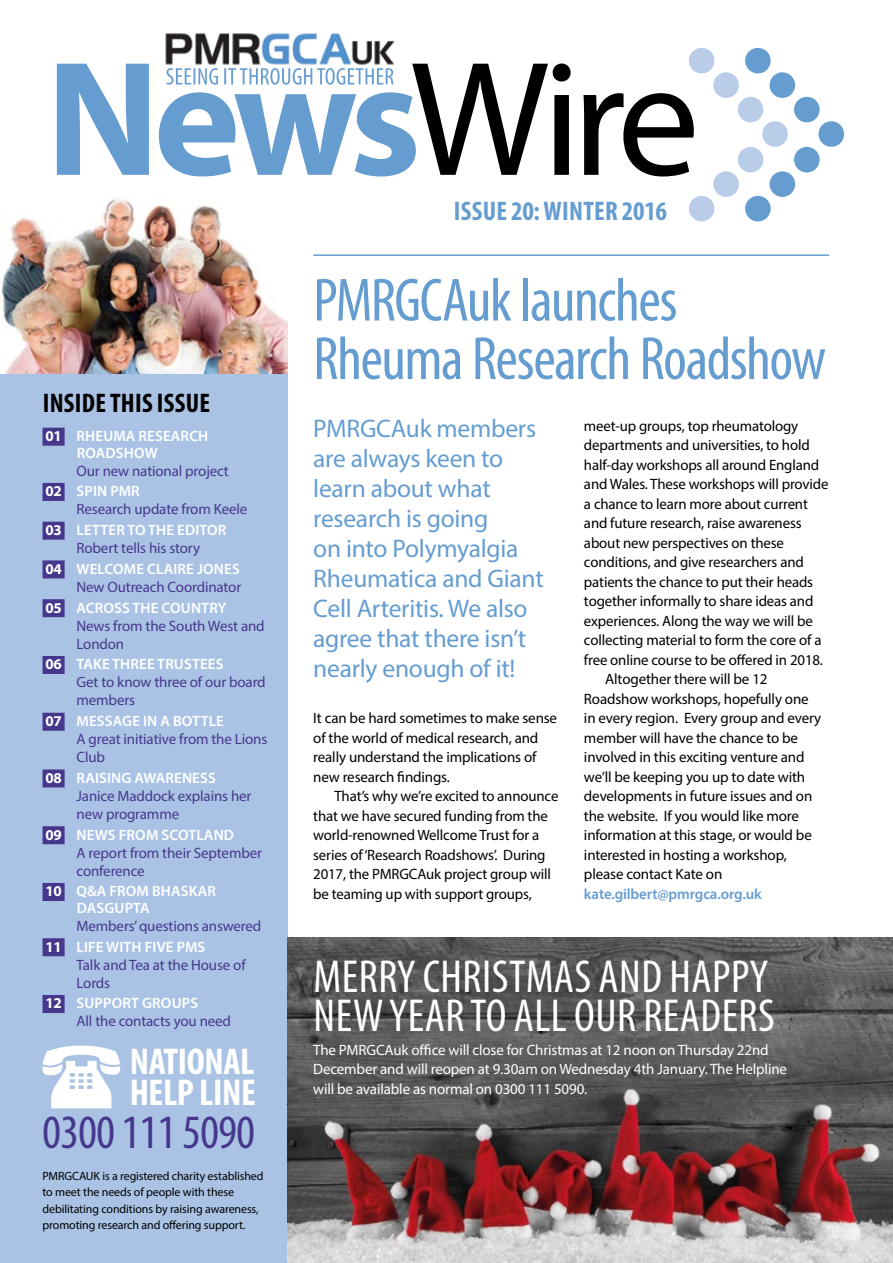
<style>
.page{position:relative;width:893px;height:1263px;background:#fff}
.page>*{position:absolute;margin:0;border:0;box-sizing:border-box;transform-origin:0 0}
.t1{font:700 164.85px "Myriad Pro";color:#659dd1}
.t2{font:condensed 61.5px/58.5px "Myriad Pro";letter-spacing:-.025em;color:#659dd1}
.t3{font:condensed 48px "Myriad Pro";letter-spacing:-.01em;color:#46378d}
.t4{font:condensed 46.5px/39px "Myriad Pro";letter-spacing:.01em;color:#fff}
.t5{font:700 condensed 37.5px/31.5px "Myriad Pro";letter-spacing:-.01em;color:#fff}
.t6{font:700 condensed 27px "Myriad Pro";letter-spacing:.01em;color:#659dd1}
.t7{font:700 condensed 27px "Myriad Pro";letter-spacing:.01em;color:#000}
.t8{font:25.5px/30px "Myriad Pro";letter-spacing:-.01em;color:#659dd1}
.t9{font:15px/19.5px "Myriad Pro";letter-spacing:-.01em;color:#000}
.t10{font:15px/18px "Myriad Pro";letter-spacing:-.01em;color:#46378d}
.t11{font:15px/19.5px "Myriad Pro";letter-spacing:-.01em;color:#fff}
.t12{font:600 15px/16.5px "Myriad Pro";letter-spacing:.01em;color:#fff}
.t13{font:600 15px "Myriad Pro";letter-spacing:-.01em;color:#659dd1}
.t14{font:12px/16.5px "Myriad Pro";letter-spacing:-.01em;color:#000}
.s1{font-weight:400;color:#000}
.s2{font-weight:700}
.s3{font-weight:700;color:#fff}
.s4{font-weight:600;color:#fff}
</style>
<div class="page">
<div style="left:0;top:374px;width:288px;height:889px;background:#aac3e4"></div>
<svg style="left:689px;top:47px;width:155px;height:175px"></svg>
<img style="left:165px;top:33px;width:230px;height:32px">
<img style="left:0;top:199px;width:288px;height:175px">
<svg style="left:43px;top:1045px;width:77px;height:63px"></svg>
<div style="left:43px;top:428px;width:22px;height:18px;background:#46378d"></div>
<div style="left:43px;top:483px;width:22px;height:18px;background:#46378d"></div>
<div style="left:43px;top:522px;width:22px;height:18px;background:#46378d"></div>
<div style="left:43px;top:560px;width:22px;height:18px;background:#46378d"></div>
<div style="left:43px;top:599px;width:22px;height:18px;background:#46378d"></div>
<div style="left:43px;top:656px;width:22px;height:18px;background:#46378d"></div>
<div style="left:43px;top:713px;width:22px;height:18px;background:#46378d"></div>
<div style="left:43px;top:769px;width:22px;height:18px;background:#46378d"></div>
<div style="left:43px;top:826px;width:22px;height:18px;background:#46378d"></div>
<div style="left:43px;top:883px;width:22px;height:18px;background:#46378d"></div>
<div style="left:43px;top:938px;width:22px;height:18px;background:#46378d"></div>
<div style="left:43px;top:995px;width:22px;height:18px;background:#46378d"></div>
<svg style="left:166px;top:68px;width:228px;height:17px"></svg>
<img style="left:288px;top:938px;width:605px;height:325px">
<hr style="left:313px;top:254px;width:516px;height:2px;background:#659dd1">
<h1 class="t1" style="left:46px;top:12px;width:655px">News<span class="s1">Wire</span></h1>
<h3 class="t6" style="left:454px;top:194px;width:215px">ISSUE 20: WINTER 2016</h3>
<h3 class="t7" style="left:43px;top:386px;width:169px">INSIDE THIS ISSUE</h3>
<p class="t12" style="left:77px;top:427px;width:133px;text-indent:-31px"><span class="s2">01</span> RHEUMA RESEARCH<br>ROADSHOW</p>
<p class="t10" style="left:45px;top:460px;width:185px;line-height:20.7px;text-indent:31px">Our new national project<br><span class="s3">02</span> <span class="s4">SPIN PMR</span></p>
<p class="t10" style="left:45px;top:499px;width:203px;line-height:20.7px;text-indent:31px">Research update from Keele<br><span class="s3">03</span> <span class="s4">LETTER TO THE EDITOR</span></p>
<p class="t10" style="left:45px;top:537px;width:196px;line-height:20.7px;text-align:center">Robert tells his story<br><span class="s3">04</span> <span class="s4">WELCOME CLAIRE JONES</span></p>
<p class="t10" style="left:45px;top:576px;width:197px;line-height:20.7px;text-indent:31px">New Outreach Coordinator<br><span class="s3">05</span> <span class="s4">ACROSS THE COUNTRY</span></p>
<p class="t10" style="left:77px;top:616px;width:190px">News from the South West and<br>London</p>
<p class="t10" style="left:77px;top:655px;width:191px;text-indent:-31px"><span class="s3">06</span> <span class="s4">TAKE THREE TRUSTEES<br></span>Get to know three of our board members</p>
<p class="t10" style="left:77px;top:712px;width:192px;text-indent:-31px"><span class="s3">07</span> <span class="s4">MESSAGE IN A BOTTLE<br></span>A great initiative from the Lions<br>Club</p>
<p class="t10" style="left:77px;top:769px;width:176px;text-indent:-31px"><span class="s3">08</span> <span class="s4">RAISING AWARENESS<br></span>Janice Maddock explains her new programme</p>
<p class="t10" style="left:77px;top:825px;width:187px;text-indent:-31px"><span class="s3">09</span> <span class="s4">NEWS FROM SCOTLAND<br></span>A report from their September conference</p>
<p class="t12" style="left:77px;top:883px;width:141px;text-indent:-31px"><span class="s2">10</span> Q&amp;A FROM BHASKAR<br>DASGUPTA</p>
<p class="t10" style="left:45px;top:915px;width:217px;line-height:20.7px;text-indent:31px">Members’ questions answered<br><span class="s3">11</span> <span class="s4">LIFE WITH FIVE PMS</span></p>
<p class="t10" style="left:77px;top:955px;width:171px">Talk and Tea at the House of<br>Lords</p>
<p class="t10" style="left:77px;top:994px;width:156px;text-indent:-31px"><span class="s3">12</span> <span class="s4">SUPPORT GROUPS<br></span>All the contacts you need</p>
<h3 class="t5" style="left:130px;top:1045px;width:128px">NATIONAL<br>HELP LINE</h3>
<h3 class="t3" style="left:43px;top:1103px;width:214px">0300 111 5090</h3>
<p class="t14" style="left:43px;top:1167px;width:223px">PMRGCAUK is a registered charity established to meet the needs of people with these debilitating conditions by raising awareness, promoting research and offering support.</p>
<h2 class="t2" style="left:313px;top:270px;width:514px">PMRGCAuk launches<br>Rheuma Research Roadshow</h2>
<h3 class="t8" style="left:313px;top:413px;width:232px">PMRGCAuk members are always keen to learn about what research is going<br>on into Polymyalgia<br>Rheumatica and Giant<br>Cell Arteritis. We also agree that there isn’t nearly enough of it!</h3>
<p class="t9" style="left:313px;top:708px;width:245px">It can be hard sometimes to make sense of the world of medical research, and really understand the implications of new research findings.</p>
<p class="t9" style="left:313px;top:786px;width:247px;text-indent:21px">That’s why we’re excited to announce that we have secured funding from the world-renowned Wellcome Trust for a series of ‘Research Roadshows’. During 2017, the PMRGCAuk project group will be teaming up with support groups,</p>
<p class="t9" style="left:584px;top:416px;width:216px">meet-up groups, top rheumatology</p>
<p class="t9" style="left:584px;top:435px;width:227px">departments and universities, to hold</p>
<p class="t9" style="left:584px;top:455px;width:237px">half-day workshops all around England</p>
<p class="t9" style="left:584px;top:474px;width:246px">and Wales. These workshops will provide</p>
<p class="t9" style="left:584px;top:494px;width:225px">a chance to learn more about current</p>
<p class="t9" style="left:584px;top:513px;width:219px">and future research, raise awareness</p>
<p class="t9" style="left:584px;top:533px;width:201px">about new perspectives on these</p>
<p class="t9" style="left:584px;top:552px;width:221px">conditions, and give researchers and</p>
<p class="t9" style="left:584px;top:572px;width:231px">patients the chance to put their heads</p>
<p class="t9" style="left:584px;top:591px;width:231px">together informally to share ideas and</p>
<p class="t9" style="left:584px;top:611px;width:230px">experiences. Along the way we will be</p>
<p class="t9" style="left:584px;top:630px;width:239px">collecting material to form the core of a</p>
<p class="t9" style="left:584px;top:650px;width:241px">free online course to be offered in 2018.</p>
<p class="t9" style="left:605px;top:669px;width:164px">Altogether there will be 12</p>
<p class="t9" style="left:584px;top:689px;width:226px">Roadshow workshops, hopefully one</p>
<p class="t9" style="left:584px;top:708px;width:239px">in every region. Every group and every</p>
<p class="t9" style="left:584px;top:728px;width:216px">member will have the chance to be</p>
<p class="t9" style="left:584px;top:747px;width:222px">involved in this exciting venture and</p>
<p class="t9" style="left:584px;top:767px;width:223px">we’ll be keeping you up to date with</p>
<p class="t9" style="left:584px;top:786px;width:230px">developments in future issues and on</p>
<p class="t9" style="left:584px;top:806px;width:217px">the website. If you would like more</p>
<p class="t9" style="left:584px;top:825px;width:229px">information at this stage, or would be</p>
<p class="t9" style="left:584px;top:845px;width:204px">interested in hosting a workshop,</p>
<p class="t9" style="left:584px;top:864px;width:140px">please contact Kate on</p>
<p class="t13" style="left:584px;top:884px;width:179px">kate.gilbert@pmrgca.org.uk</p>
<h3 class="t4" style="left:314px;top:957px;width:463px">MERRY CHRISTMAS AND HAPPY<br>NEW YEAR TO ALL OUR READERS</h3>
<p class="t11" style="left:313px;top:1040px;width:475px">The PMRGCAuk office will close for Christmas at 12 noon on Thursday 22nd<br>December and will reopen at 9.30am on Wednesday 4th January. The Helpline will be available as normal on 0300 111 5090.</p>
</div>
